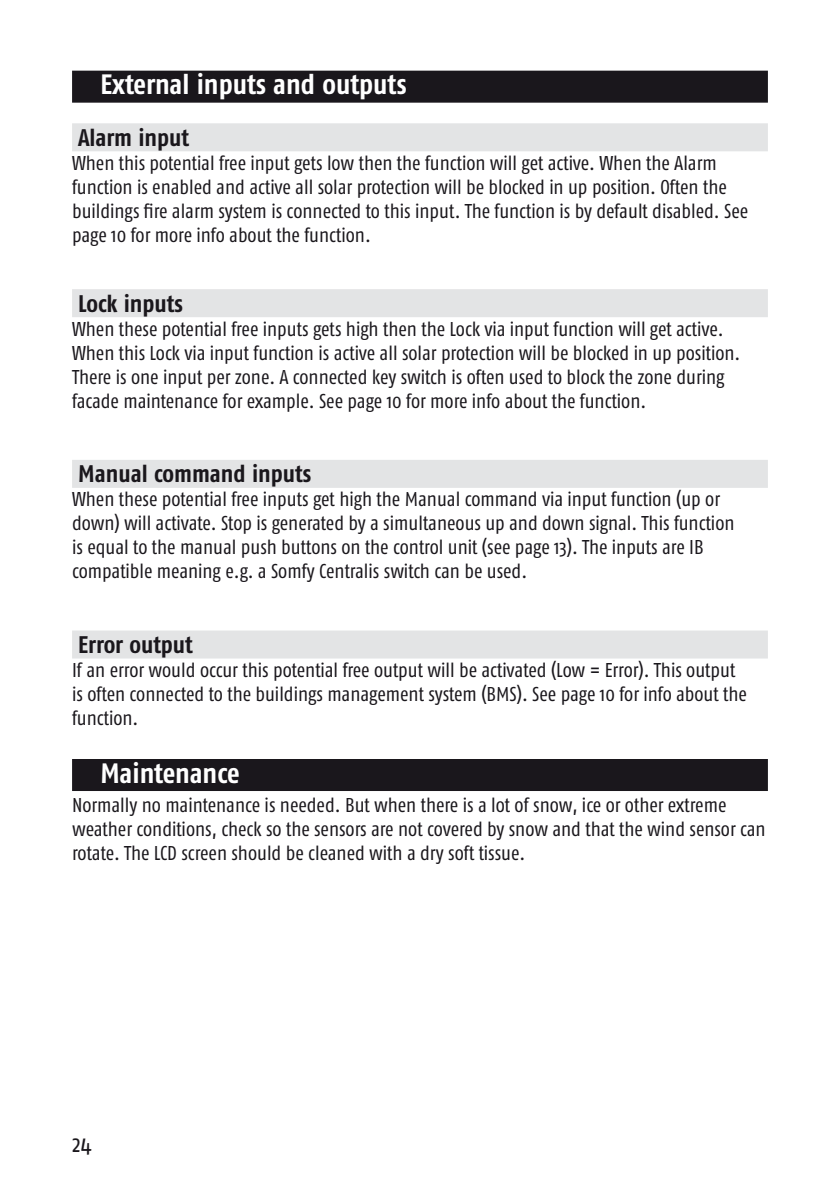
<style>
.page{position:relative;width:840px;height:1191px;background:#fff}
.page>*{position:absolute;margin:0;border:0;box-sizing:border-box;transform-origin:0 0}
.t1{font:700 28px "Fago Co";color:#fff}
.t2{font:700 24px "Fago Co";color:#1a171c}
.t3{font:24px "Fago Co";color:#1a171c}
.t4{font:20px/24px "Fago Co";color:#1a171c}
</style>
<div class="page">
<div style="left:72px;top:71px;width:695px;height:32px;background:#1a171c"></div>
<div style="left:72px;top:123px;width:695px;height:28px;background:#e3e4e5"></div>
<div style="left:72px;top:289px;width:695px;height:28px;background:#e3e4e5"></div>
<div style="left:72px;top:460px;width:695px;height:28px;background:#e3e4e5"></div>
<div style="left:72px;top:630px;width:695px;height:28px;background:#e3e4e5"></div>
<div style="left:72px;top:759px;width:695px;height:32px;background:#1a171c"></div>
<h1 class="t1" style="left:100px;top:68px;width:307px">External inputs and outputs</h1>
<p class="t2" style="left:78px;top:123px;width:113px">Alarm input</p>
<p class="t4" style="left:72px;top:150px;width:677px">When this potential free input gets low then the function will get active. When the Alarm function is enabled and active all solar protection will be blocked in up position. Often the buildings fire alarm system is connected to this input. The function is by default disabled. See page 10 for more info about the function.</p>
<p class="t2" style="left:78px;top:289px;width:106px">Lock inputs</p>
<p class="t4" style="left:72px;top:316px;width:669px">When these potential free inputs gets high then the Lock via input function will get active.<br>When this Lock via input function is active all solar protection will be blocked in up position.<br>There is one input per zone. A connected key switch is often used to block the zone during facade maintenance for example. See page 10 for more info about the function.</p>
<p class="t2" style="left:78px;top:460px;width:234px">Manual command inputs</p>
<p class="t4" style="left:72px;top:487px;width:663px">When these potential free inputs get high the Manual command via input function (up or down) will activate. Stop is generated by a simultaneous up and down signal. This function is equal to the manual push buttons on the control unit (see page 13). The inputs are IB compatible meaning e.g. a Somfy Centralis switch can be used.</p>
<p class="t2" style="left:78px;top:630px;width:116px">Error output</p>
<p class="t4" style="left:72px;top:657px;width:676px">If an error would occur this potential free output will be activated (Low = Error). This output is often connected to the buildings management system (BMS). See page 10 for info about the function.</p>
<h1 class="t1" style="left:100px;top:756px;width:140px">Maintenance</h1>
<p class="t4" style="left:72px;top:793px;width:694px">Normally no maintenance is needed. But when there is a lot of snow, ice or other extreme weather conditions, check so the sensors are not covered by snow and that the wind sensor can rotate. The LCD screen should be cleaned with a dry soft tissue.</p>
<p class="t3" style="left:72px;top:1129px;width:21px">24</p>
</div>
